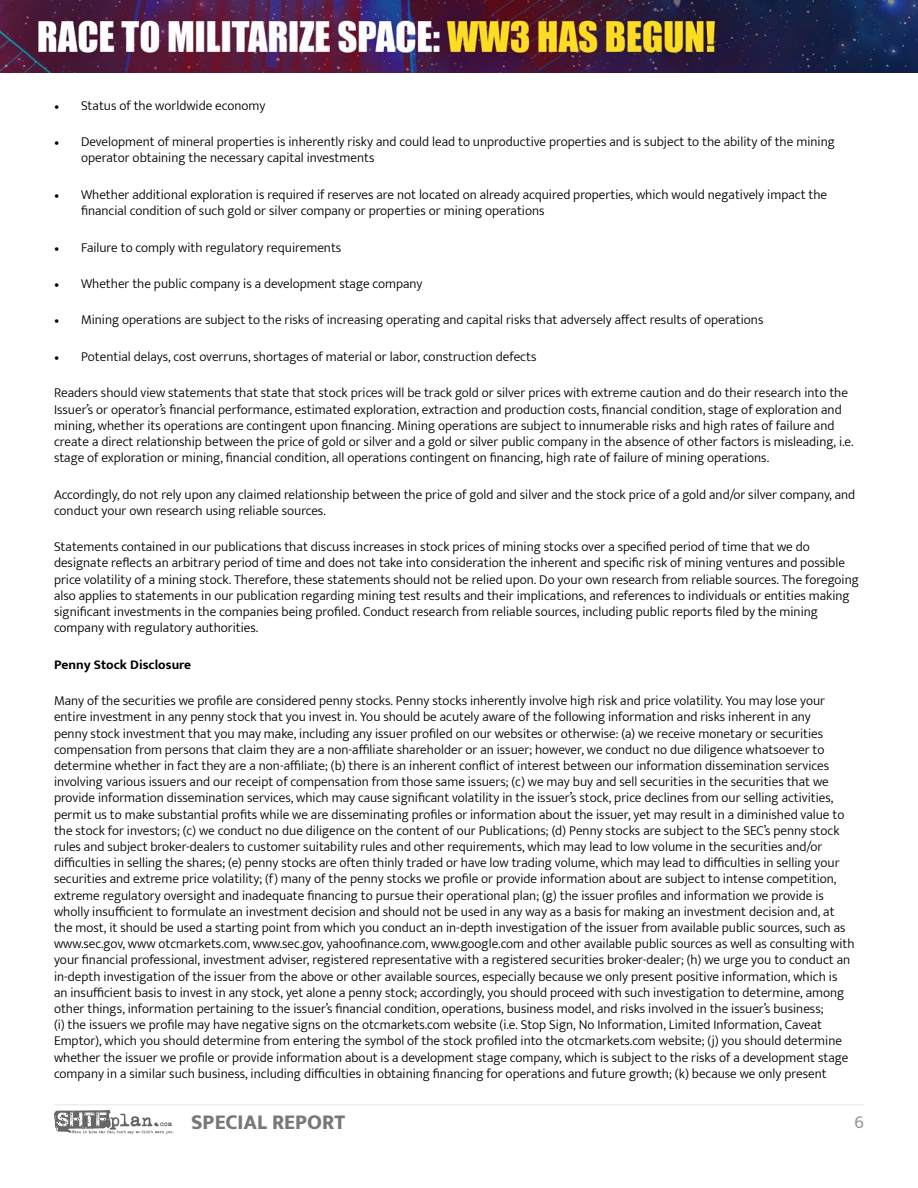
<style>
.page{position:relative;width:918px;height:1188px;background:#fff}
.page>*{position:absolute;margin:0;border:0;box-sizing:border-box;transform-origin:0 0}
.t1{font:800 21px "Mukta";color:#77787b}
.t2{font:18px "Mukta";color:#939598}
.t3{font:300 13.5px/16.2px "Mukta";color:#000101}
.t4{font:700 13.5px "Mukta";color:#000101}
.s1{font-family:"Minion Pro";font-weight:400}
</style>
<div class="page">
<hr style="left:54px;top:1104px;width:810px;height:1px;background:#e6e7e8">
<img style="left:0;top:0;width:918px;height:72px">
<svg style="left:54px;top:1110px;width:120px;height:24px"></svg>
<p class="t3" style="left:54px;top:97px;width:213px"><span class="s1">•</span> Status of the worldwide economy</p>
<p class="t3" style="left:81px;top:133px;width:755px;text-indent:-27px"><span class="s1">•</span> Development of mineral properties is inherently risky and could lead to unproductive properties and is subject to the ability of the mining operator obtaining the necessary capital investments</p>
<p class="t3" style="left:81px;top:186px;width:748px;text-indent:-27px"><span class="s1">•</span> Whether additional exploration is required if reserves are not located on already acquired properties, which would negatively impact the financial condition of such gold or silver company or properties or mining operations</p>
<p class="t3" style="left:54px;top:239px;width:289px"><span class="s1">•</span> Failure to comply with regulatory requirements</p>
<p class="t3" style="left:54px;top:275px;width:370px"><span class="s1">•</span> Whether the public company is a development stage company</p>
<p class="t3" style="left:54px;top:312px;width:711px"><span class="s1">•</span> Mining operations are subject to the risks of increasing operating and capital risks that adversely affect results of operations</p>
<p class="t3" style="left:54px;top:348px;width:484px"><span class="s1">•</span> Potential delays, cost overruns, shortages of material or labor, construction defects</p>
<p class="t3" style="left:54px;top:385px;width:801px">Readers should view statements that state that stock prices will be track gold or silver prices with extreme caution and do their research into the Issuer’s or operator’s financial performance, estimated exploration, extraction and production costs, financial condition, stage of exploration and mining, whether its operations are contingent upon financing. Mining operations are subject to innumerable risks and high rates of failure and create a direct relationship between the price of gold or silver and a gold or silver public company in the absence of other factors is misleading, i.e. stage of exploration or mining, financial condition, all operations contingent on financing, high rate of failure of mining operations.</p>
<p class="t3" style="left:54px;top:486px;width:803px">Accordingly, do not rely upon any claimed relationship between the price of gold and silver and the stock price of a gold and/or silver company, and conduct your own research using reliable sources.</p>
<p class="t3" style="left:54px;top:538px;width:806px">Statements contained in our publications that discuss increases in stock prices of mining stocks over a specified period of time that we do designate reflects an arbitrary period of time and does not take into consideration the inherent and specific risk of mining ventures and possible price volatility of a mining stock. Therefore, these statements should not be relied upon. Do your own research from reliable sources. The foregoing also applies to statements in our publication regarding mining test results and their implications, and references to individuals or entities making significant investments in the companies being profiled. Conduct research from reliable sources, including public reports filed by the mining company with regulatory authorities.</p>
<p class="t4" style="left:54px;top:656px;width:139px">Penny Stock Disclosure</p>
<p class="t3" style="left:54px;top:692px;width:802px">Many of the securities we profile are considered penny stocks. Penny stocks inherently involve high risk and price volatility. You may lose your entire investment in any penny stock that you invest in. You should be acutely aware of the following information and risks inherent in any<br>penny stock investment that you may make, including any issuer profiled on our websites or otherwise: (a) we receive monetary or securities compensation from persons that claim they are a non-affiliate shareholder or an issuer; however, we conduct no due diligence whatsoever to determine whether in fact they are a non-affiliate; (b) there is an inherent conflict of interest between our information dissemination services involving various issuers and our receipt of compensation from those same issuers; (c) we may buy and sell securities in the securities that we provide information dissemination services, which may cause significant volatility in the issuer’s stock, price declines from our selling activities, permit us to make substantial profits while we are disseminating profiles or information about the issuer, yet may result in a diminished value to the stock for investors; (c) we conduct no due diligence on the content of our Publications; (d) Penny stocks are subject to the SEC’s penny stock rules and subject broker-dealers to customer suitability rules and other requirements, which may lead to low volume in the securities and/or difficulties in selling the shares; (e) penny stocks are often thinly traded or have low trading volume, which may lead to difficulties in selling your securities and extreme price volatility; (f) many of the penny stocks we profile or provide information about are subject to intense competition, extreme regulatory oversight and inadequate financing to pursue their operational plan; (g) the issuer profiles and information we provide is wholly insufficient to formulate an investment decision and should not be used in any way as a basis for making an investment decision and, at the most, it should be used a starting point from which you conduct an in-depth investigation of the issuer from available public sources, such as www.sec.gov, www otcmarkets.com, www.sec.gov, yahoofinance.com, www.google.com and other available public sources as well as consulting with your financial professional, investment adviser, registered representative with a registered securities broker-dealer; (h) we urge you to conduct an in-depth investigation of the issuer from the above or other available sources, especially because we only present positive information, which is<br>an insufficient basis to invest in any stock, yet alone a penny stock; accordingly, you should proceed with such investigation to determine, among other things, information pertaining to the issuer’s financial condition, operations, business model, and risks involved in the issuer’s business;<br>(i) the issuers we profile may have negative signs on the otcmarkets.com website (i.e. Stop Sign, No Information, Limited Information, Caveat Emptor), which you should determine from entering the symbol of the stock profiled into the otcmarkets.com website; (j) you should determine whether the issuer we profile or provide information about is a development stage company, which is subject to the risks of a development stage company in a similar such business, including difficulties in obtaining financing for operations and future growth; (k) because we only present</p>
<h1 class="t1" style="left:191px;top:1110px;width:155px">SPECIAL REPORT</h1>
<h2 class="t2" style="left:855px;top:1111px;width:11px">6</h2>
</div>
